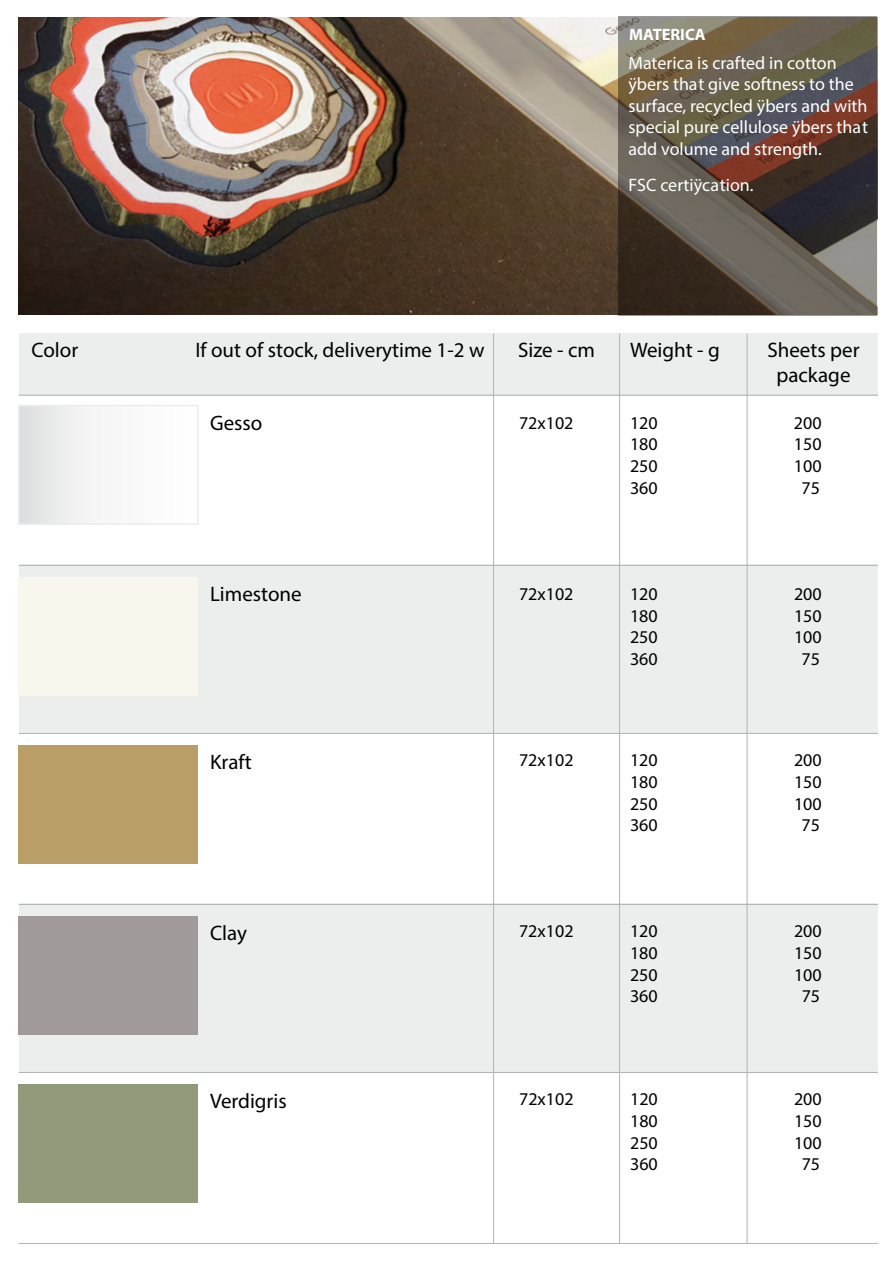
<style>
.page{position:relative;width:893px;height:1263px;background:#fff}
.page>*{position:absolute;margin:0;border:0;box-sizing:border-box;transform-origin:0 0}
.t1{font:21px/25.2px "Myriad Pro";color:#000;text-align:center}
.t2{font:18px/21.6px "Myriad Pro";color:#000;text-align:justify}
.t3{font:18px/21.6px "Myriad Pro";color:#fff}
.t4{font:700 16.5px "Myriad Pro";color:#fff}
</style>
<div class="page">
<img style="left:18px;top:17px;width:860px;height:298px">
<div style="left:19px;top:334px;width:859px;height:61px;background:#eceded"></div>
<div style="left:19px;top:565px;width:859px;height:169px;background:#eceded"></div>
<div style="left:19px;top:904px;width:859px;height:169px;background:#eceded"></div>
<hr style="left:19px;top:1243px;width:859px;height:1px;background:#b1b3b4">
<hr style="left:619px;top:334px;width:1px;height:909px;background:#b1b3b4">
<hr style="left:747px;top:334px;width:1px;height:909px;background:#b1b3b4">
<hr style="left:19px;top:395px;width:859px;height:1px;background:#b1b3b4">
<hr style="left:19px;top:565px;width:859px;height:1px;background:#b1b3b4">
<hr style="left:19px;top:733px;width:859px;height:1px;background:#b1b3b4">
<hr style="left:19px;top:904px;width:859px;height:1px;background:#b1b3b4">
<hr style="left:19px;top:1072px;width:859px;height:1px;background:#b1b3b4">
<div style="left:19px;top:577px;width:179px;height:118px;background:#f9f7ed"></div>
<div style="left:19px;top:745px;width:179px;height:118px;background:#ba9e67"></div>
<div style="left:19px;top:916px;width:179px;height:118px;background:#a09b9a"></div>
<div style="left:19px;top:1084px;width:179px;height:118px;background:#919b7b"></div>
<hr style="left:493px;top:334px;width:1px;height:909px;background:#b1b3b4">
<svg style="left:618px;top:16px;width:259px;height:300px"></svg>
<div style="left:19px;top:405px;width:179px;height:119px;background:linear-gradient(to right,#e4e4e5,#fff)"></div>
<div style="left:18px;top:405px;width:181px;height:120px;border:2px solid #eceded"></div>
<p class="t1" style="left:32px;top:337px;width:48px">Color</p>
<p class="t4" style="left:629px;top:24px;width:78px">MATERICA</p>
<p class="t3" style="left:628px;top:51px;width:241px">Materica is crafted in cotton ÿbers that give softness to the surface, recycled ÿbers and with special pure cellulose ÿbers that add volume and strength.</p>
<p class="t3" style="left:628px;top:174px;width:127px">FSC certiÿcation.</p>
<p class="t1" style="left:195px;top:337px;width:290px">If out of stock, deliverytime 1-2 w</p>
<p class="t1" style="left:210px;top:410px;width:54px">Gesso</p>
<p class="t1" style="left:518px;top:337px;width:78px">Size - cm</p>
<p class="t1" style="left:630px;top:337px;width:91px">Weight - g</p>
<p class="t2" style="left:519px;top:412px;width:56px">72x102</p>
<p class="t2" style="left:630px;top:412px;width:29px">120<br>180<br>250<br>360</p>
<p class="t1" style="left:767px;top:337px;width:94px">Sheets per package</p>
<p class="t2" style="left:794px;top:412px;width:29px;text-align:center">200<br>150<br>100<br>75</p>
<p class="t1" style="left:210px;top:581px;width:93px">Limestone</p>
<p class="t1" style="left:210px;top:749px;width:43px">Kraft</p>
<p class="t2" style="left:519px;top:583px;width:56px">72x102</p>
<p class="t2" style="left:630px;top:583px;width:29px">120<br>180<br>250<br>360</p>
<p class="t2" style="left:794px;top:583px;width:29px;text-align:center">200<br>150<br>100<br>75</p>
<p class="t2" style="left:519px;top:749px;width:56px">72x102</p>
<p class="t2" style="left:630px;top:749px;width:29px">120<br>180<br>250<br>360</p>
<p class="t2" style="left:794px;top:749px;width:29px;text-align:center">200<br>150<br>100<br>75</p>
<p class="t1" style="left:210px;top:920px;width:38px">Clay</p>
<p class="t1" style="left:210px;top:1088px;width:78px">Verdigris</p>
<p class="t2" style="left:519px;top:920px;width:56px">72x102</p>
<p class="t2" style="left:630px;top:920px;width:29px">120<br>180<br>250<br>360</p>
<p class="t2" style="left:794px;top:920px;width:29px;text-align:center">200<br>150<br>100<br>75</p>
<p class="t2" style="left:519px;top:1088px;width:56px">72x102</p>
<p class="t2" style="left:630px;top:1088px;width:29px">120<br>180<br>250<br>360</p>
<p class="t2" style="left:794px;top:1088px;width:29px;text-align:center">200<br>150<br>100<br>75</p>
</div>
